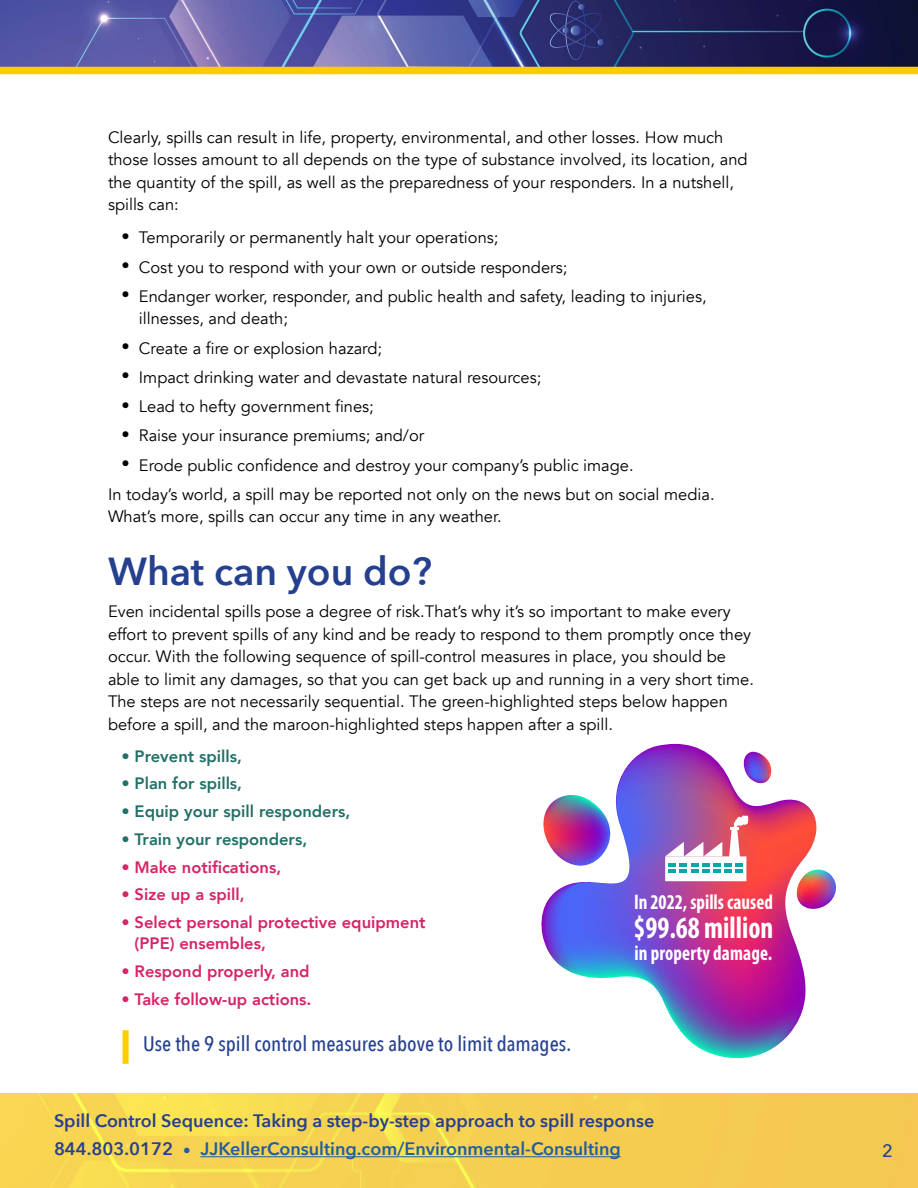
<style>
.page{position:relative;width:918px;height:1188px;background:#fff}
.page>*{position:absolute;margin:0;border:0;box-sizing:border-box;transform-origin:0 0}
.t1{font:600 39px "Avenir Next";color:#25408f}
.t2{font:700 condensed 31.05px "Myriad Pro";color:#fff;scale:.9 1}
.t3{font:700 condensed 21.15px "Myriad Pro";letter-spacing:.005em;color:#fff;scale:.9 1}
.t4{font:500 21px "Avenir Next Condensed";color:#25408f}
.t5{font:600 18px/28.5px "Avenir Next";color:#25408f}
.t6{font:500 18px "Avenir Next";color:#25408f}
.t7{font:16.5px/22.5px "Avenir";color:#000}
.t8{font:800 16.5px/21px "Avenir";color:#d52468}
.t9{font:800 16.5px "Avenir";color:#227068}
.s1{font-family:"Minion Pro";font-weight:400;font-size:21px;color:#215e9e}
.s2{color:#215e9e}
</style>
<div class="page">
<img style="left:0;top:1094px;width:918px;height:94px">
<img style="left:0;top:0;width:918px;height:67px">
<div style="left:0;top:67px;width:918px;height:7px;background:#fecd00"></div>
<div style="left:123px;top:1030px;width:6px;height:34px;background:#fecd00"></div>
<svg style="left:817px;top:870px;width:19px;height:39px"></svg>
<img style="left:541px;top:744px;width:276px;height:314px">
<svg style="left:665px;top:816px;width:83px;height:65px"></svg>
<hr style="left:200px;top:1156px;width:421px;height:1px;background:#215e9e">
<p class="t7" style="left:108px;top:126px;width:641px">Clearly, spills can result in life, property, environmental, and other losses. How much those losses amount to all depends on the type of substance involved, its location, and the quantity of the spill, as well as the preparedness of your responders. In a nutshell, spills can:</p>
<p class="t7" style="left:121px;top:227px;width:378px">• Temporarily or permanently halt your operations;</p>
<p class="t7" style="left:121px;top:256px;width:447px">• Cost you to respond with your own or outside responders;</p>
<p class="t7" style="left:139px;top:285px;width:569px;text-indent:-17px">• Endanger worker, responder, and public health and safety, leading to injuries, illnesses, and death;</p>
<p class="t7" style="left:121px;top:337px;width:262px">• Create a fire or explosion hazard;</p>
<p class="t7" style="left:121px;top:366px;width:421px">• Impact drinking water and devastate natural resources;</p>
<p class="t7" style="left:121px;top:395px;width:254px">• Lead to hefty government fines;</p>
<p class="t7" style="left:121px;top:425px;width:304px">• Raise your insurance premiums; and/or</p>
<p class="t7" style="left:108px;top:451px;width:608px;line-height:29.2px;text-indent:13px">• Erode public confidence and destroy your company’s public image.<br>In today’s world, a spill may be reported not only on the news but on social media.</p>
<p class="t7" style="left:108px;top:506px;width:395px">What’s more, spills can occur any time in any weather.</p>
<h1 class="t1" style="left:108px;top:538px;width:325px">What can you do?</h1>
<p class="t7" style="left:108px;top:601px;width:647px">Even incidental spills pose a degree of risk.That’s why it’s so important to make every effort to prevent spills of any kind and be ready to respond to them promptly once they occur. With the following sequence of spill-control measures in place, you should be able to limit any damages, so that you can get back up and running in a very short time.<br>The steps are not necessarily sequential. The green-highlighted steps below happen before a spill, and the maroon-highlighted steps happen after a spill.</p>
<p class="t9" style="left:121px;top:743px;width:122px">• Prevent spills,</p>
<p class="t9" style="left:121px;top:771px;width:122px">• Plan for spills,</p>
<p class="t9" style="left:121px;top:799px;width:230px">• Equip your spill responders,</p>
<p class="t9" style="left:121px;top:826px;width:187px">• Train your responders,</p>
<p class="t8" style="left:121px;top:856px;width:161px">• Make notifications,</p>
<p class="t8" style="left:121px;top:884px;width:125px">• Size up a spill,</p>
<p class="t8" style="left:135px;top:912px;width:292px;text-indent:-13px">• Select personal protective equipment (PPE) ensembles,</p>
<p class="t8" style="left:121px;top:961px;width:190px">• Respond properly, and</p>
<p class="t8" style="left:121px;top:988px;width:191px">• Take follow-up actions.</p>
<p class="t4" style="left:143px;top:1031px;width:430px">Use the 9 spill control measures above to limit damages.</p>
<p class="t3" style="left:634px;top:889px;width:156px">In 2022, spills caused</p>
<h2 class="t2" style="left:634px;top:908px;width:157px">$99.68 million</h2>
<p class="t3" style="left:635px;top:940px;width:155px">in property damage.</p>
<p class="t5" style="left:54px;top:1106px;width:602px">Spill Control Sequence: Taking a step-by-step approach to spill response<br>844.803.0172 <span class="s1">•</span> <span class="s2">JJKellerConsulting.com/Environmental-Consulting</span></p>
<p class="t6" style="left:882px;top:1135px;width:12px">2</p>
</div>
